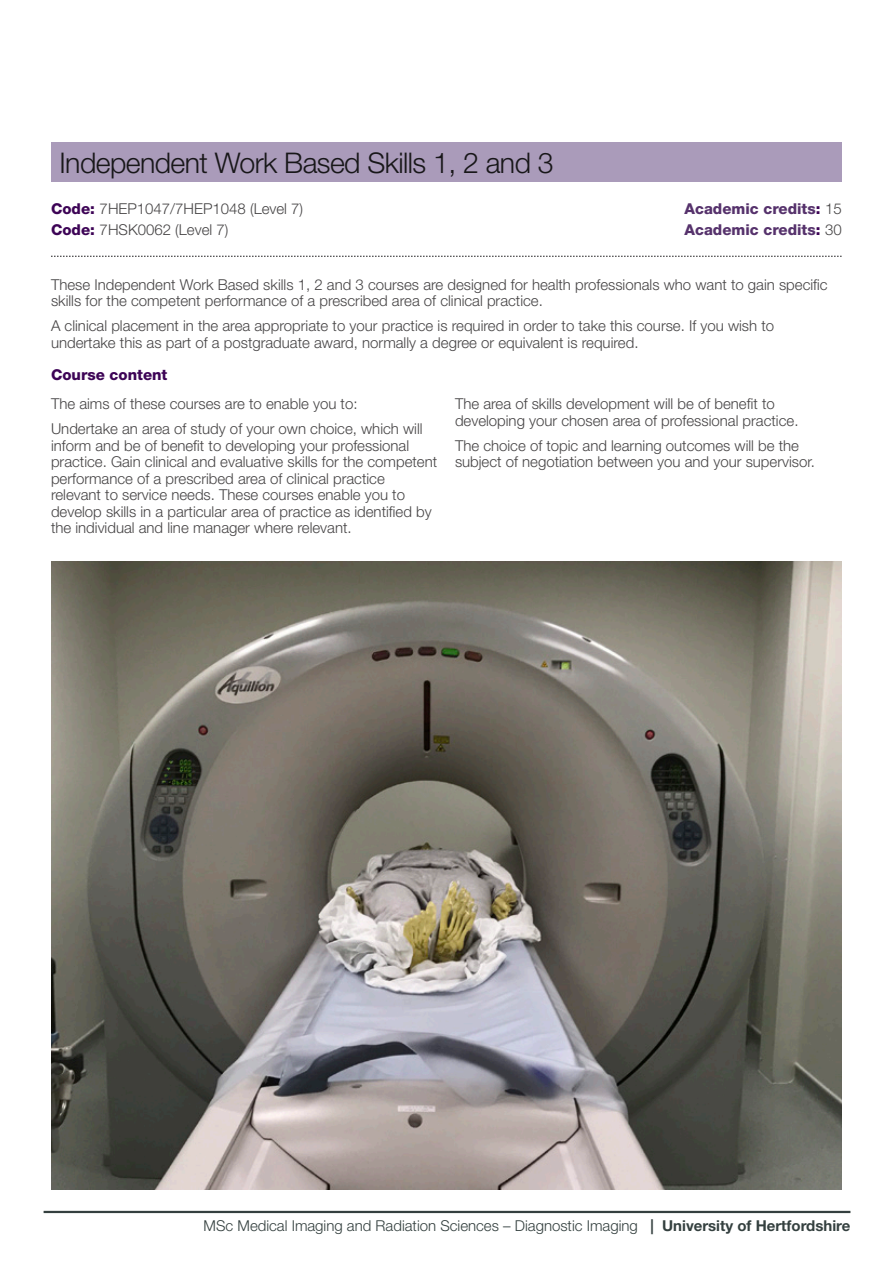
<style>
.page{position:relative;width:893px;height:1263px;background:#fff}
.page>*{position:absolute;margin:0;border:0;box-sizing:border-box;transform-origin:0 0}
.t1{font:300 28.5px "Helvetica Neue";letter-spacing:-.02em;color:#181719}
.t2{font:300 15px/16.5px "Helvetica Neue";color:#464445}
.t3{font:300 15px "Helvetica Neue";color:#34403f}
.t4{font:800 15px "Helvetica Neue";color:#56326c}
.t5{font:800 15px "Helvetica Neue";color:#3d0456}
.s1{font-weight:800;color:#3d0456}
.s2{color:#3d0456}
.s3{font-weight:300;color:#464445}
.s4{font-weight:700}
</style>
<div class="page">
<hr style="left:44px;top:1211px;width:806px;height:2px;background:#34403f">
<div style="left:51px;top:142px;width:791px;height:40px;background:#aa9bba"></div>
<svg style="left:51px;top:256px;width:791px;height:1px"></svg>
<img style="left:51px;top:561px;width:791px;height:628px">
<h1 class="t1" style="left:60px;top:146px;width:496px">Independent Work Based Skills 1, 2 and 3</h1>
<p class="t2" style="left:51px;top:200px;width:254px"><span class="s1">Code:</span> 7HEP1047/7HEP1048 (Level 7)</p>
<p class="t4" style="left:685px;top:200px;width:159px">Academic credits<span class="s2">:</span> <span class="s3">15</span></p>
<p class="t2" style="left:51px;top:221px;width:179px"><span class="s1">Code:</span> 7HSK0062 (Level 7)</p>
<p class="t4" style="left:685px;top:220px;width:159px">Academic credits<span class="s2">:</span> <span class="s3">30</span></p>
<p class="t2" style="left:51px;top:276px;width:778px">These Independent Work Based skills 1, 2 and 3 courses are designed for health professionals who want to gain specific skills for the competent performance of a prescribed area of clinical practice.</p>
<p class="t2" style="left:51px;top:317px;width:725px">A clinical placement in the area appropriate to your practice is required in order to take this course. If you wish to undertake this as part of a postgraduate award, normally a degree or equivalent is required.</p>
<p class="t5" style="left:51px;top:366px;width:118px">Course content</p>
<p class="t2" style="left:51px;top:391px;width:373px;line-height:25px">The aims of these courses are to enable you to:<br>Undertake an area of study of your own choice, which will</p>
<p class="t2" style="left:51px;top:437px;width:388px">inform and be of benefit to developing your professional practice. Gain clinical and evaluative skills for the competent performance of a prescribed area of clinical practice relevant to service needs. These courses enable you to develop skills in a particular area of practice as identified by the individual and line manager where relevant.</p>
<p class="t2" style="left:455px;top:395px;width:345px">The area of skills development will be of benefit to developing your chosen area of professional practice.</p>
<p class="t2" style="left:455px;top:437px;width:361px">The choice of topic and learning outcomes will be the subject of negotiation between you and your supervisor.</p>
<p class="t3" style="left:204px;top:1216px;width:648px">MSc Medical Imaging and Radiation Sciences – Diagnostic Imaging <span class="s4">| University of Hertfordshire</span></p>
</div>
